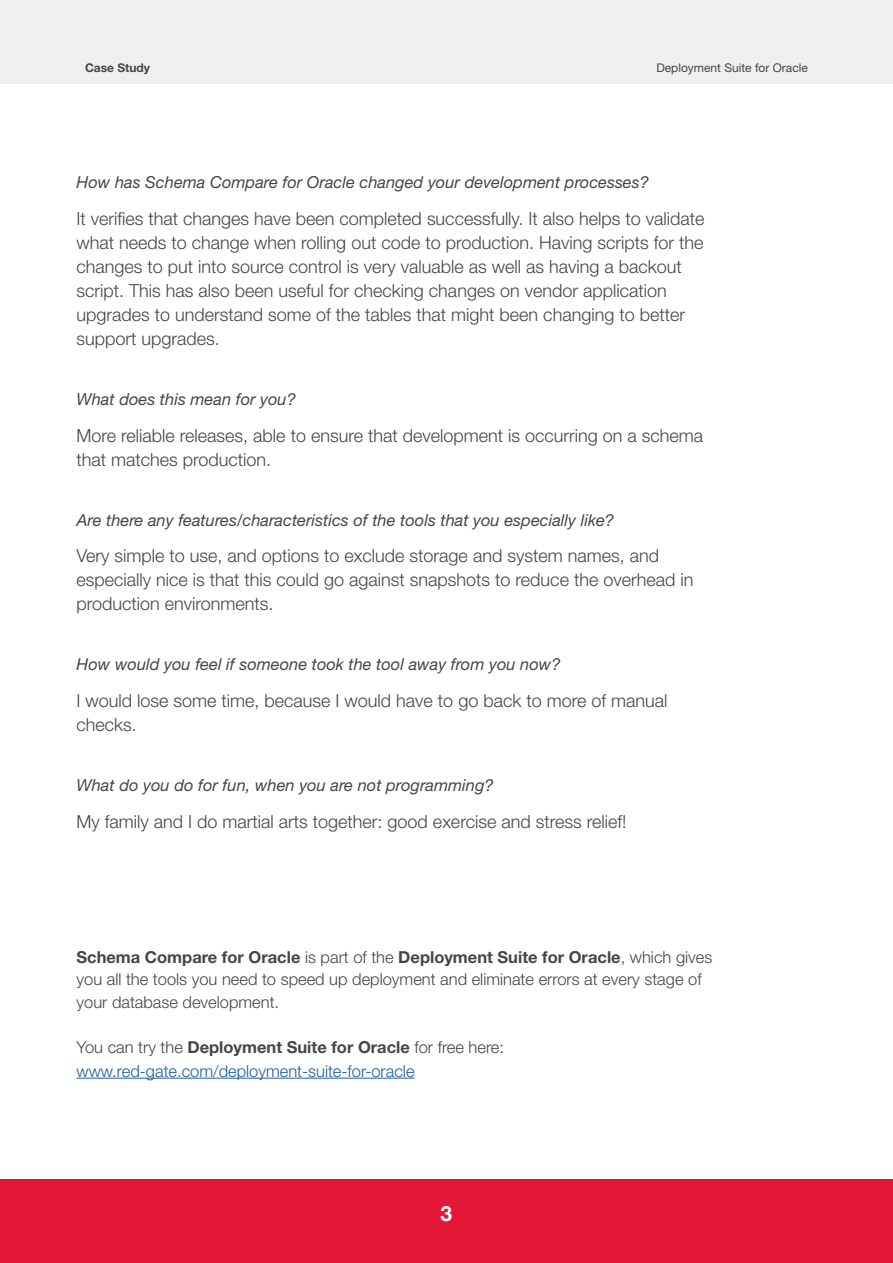
<style>
.page{position:relative;width:893px;height:1263px;background:#fff}
.page>*{position:absolute;margin:0;border:0;box-sizing:border-box;transform-origin:0 0}
.t1{font:700 21px "Helvetica Neue LT Std";color:#fff}
.t2{font:300 18px/24px "Helvetica Neue";color:#464547}
.t3{font:italic 16.5px "Helvetica Neue";color:#464547}
.t4{font:300 16.5px/22.5px "Helvetica Neue";color:#464547}
.t5{font:300 16.5px/24px "Helvetica Neue";color:#215e9e}
.t6{font:12px "Helvetica Neue LT Std";color:#464547}
.t7{font:700 12px "Helvetica Neue LT Std";color:#464547}
.s1{font-weight:700}
.s2{color:#464547}
.s3{font-weight:700;color:#464547}
</style>
<div class="page">
<div style="left:0;top:0;width:893px;height:84px;background:#efeff0"></div>
<div style="left:0;top:1179px;width:893px;height:84px;background:#e31837"></div>
<hr style="left:77px;top:1078px;width:338px;height:1px;background:#215e9e">
<p class="t7" style="left:85px;top:60px;width:67px">Case Study</p>
<p class="t6" style="left:656px;top:60px;width:153px">Deployment Suite for Oracle</p>
<p class="t3" style="left:77px;top:170px;width:574px">How has Schema Compare for Oracle changed your development processes?</p>
<p class="t2" style="left:77px;top:205px;width:629px">It verifies that changes have been completed successfully. It also helps to validate what needs to change when rolling out code to production. Having scripts for the changes to put into source control is very valuable as well as having a backout script. This has also been useful for checking changes on vendor application upgrades to understand some of the tables that might been changing to better support upgrades.</p>
<p class="t3" style="left:77px;top:387px;width:221px">What does this mean for you?</p>
<p class="t2" style="left:77px;top:422px;width:628px">More reliable releases, able to ensure that development is occurring on a schema that matches production.</p>
<p class="t3" style="left:77px;top:508px;width:539px">Are there any features/characteristics of the tools that you especially like?</p>
<p class="t2" style="left:77px;top:543px;width:618px">Very simple to use, and options to exclude storage and system names, and especially nice is that this could go against snapshots to reduce the overhead in production environments.</p>
<p class="t3" style="left:77px;top:652px;width:486px">How would you feel if someone took the tool away from you now?</p>
<p class="t2" style="left:77px;top:688px;width:592px">I would lose some time, because I would have to go back to more of manual checks.</p>
<p class="t3" style="left:77px;top:773px;width:419px">What do you do for fun, when you are not programming?</p>
<p class="t2" style="left:77px;top:808px;width:551px">My family and I do martial arts together: good exercise and stress relief!</p>
<p class="t4" style="left:77px;top:945px;width:637px"><span class="s1">Schema Compare for Oracle</span> is part of the <span class="s1">Deployment Suite for Oracle</span>, which gives you all the tools you need to speed up deployment and eliminate errors at every stage of your database development.</p>
<p class="t5" style="left:77px;top:1034px;width:429px"><span class="s2">You can try the</span> <span class="s3">Deployment Suite for Oracle</span> <span class="s2">for free here: </span>www.red-gate.com/deployment-suite-for-oracle</p>
<p class="t1" style="left:441px;top:1200px;width:13px">3</p>
</div>
